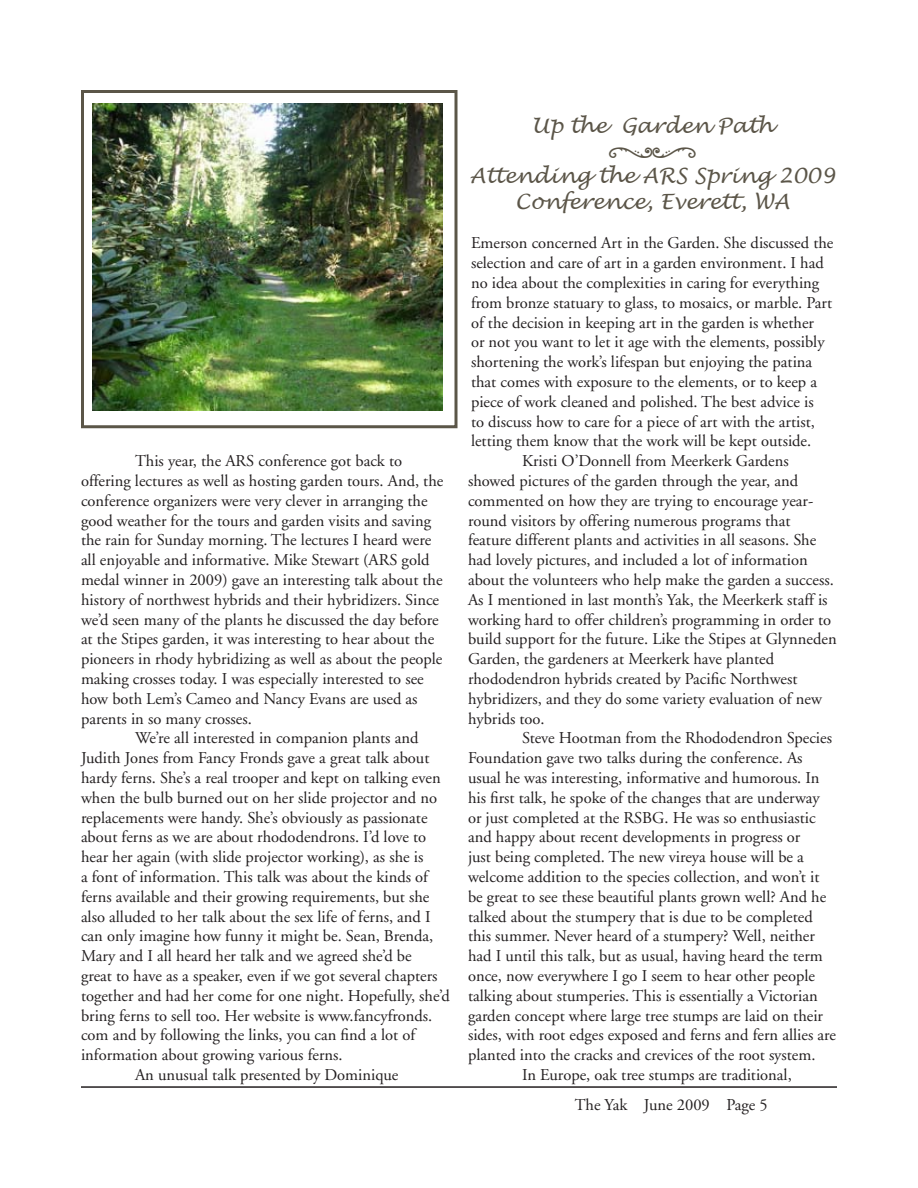
<style>
.page{position:relative;width:918px;height:1188px;background:#fff}
.page>*{position:absolute;margin:0;border:0;box-sizing:border-box;transform-origin:0 0}
.t1{font:italic 21px/25.2px "Lucida Handwriting";color:#5b5548;text-align:center}
.t2{font:21px "Cartouche";color:#5b5548}
.t3{font:16.5px "Adobe Garamond";color:#231f20}
</style>
<div class="page">
<hr style="left:81px;top:1086px;width:756px;height:2px;background:#231f20">
<div style="left:81px;top:90px;width:377px;height:338px;border:3px solid #5b5648"></div>
<img style="left:92px;top:103px;width:350px;height:307px">
<p class="t3" style="left:135px;top:452px;width:269px">This year, the ARS conference got back to</p>
<p class="t3" style="left:81px;top:472px;width:364px">offering lectures as well as hosting garden tours. And, the</p>
<p class="t3" style="left:81px;top:492px;width:348px">conference organizers were very clever in arranging the</p>
<p class="t3" style="left:81px;top:512px;width:352px">good weather for the tours and garden visits and saving</p>
<p class="t3" style="left:81px;top:531px;width:352px">the rain for Sunday morning. The lectures I heard were</p>
<p class="t3" style="left:81px;top:551px;width:350px">all enjoyable and informative. Mike Stewart (ARS gold</p>
<p class="t3" style="left:81px;top:571px;width:363px">medal winner in 2009) gave an interesting talk about the</p>
<p class="t3" style="left:81px;top:591px;width:360px">history of northwest hybrids and their hybridizers. Since</p>
<p class="t3" style="left:81px;top:611px;width:359px">we’d seen many of the plants he discussed the day before</p>
<p class="t3" style="left:81px;top:630px;width:355px">at the Stipes garden, it was interesting to hear about the</p>
<p class="t3" style="left:81px;top:650px;width:363px">pioneers in rhody hybridizing as well as about the people</p>
<p class="t3" style="left:81px;top:670px;width:344px">making crosses today. I was especially interested to see</p>
<p class="t3" style="left:81px;top:690px;width:338px">how both Lem’s Cameo and Nancy Evans are used as</p>
<p class="t3" style="left:81px;top:710px;width:172px">parents in so many crosses.</p>
<p class="t3" style="left:135px;top:729px;width:285px">We’re all interested in companion plants and</p>
<p class="t3" style="left:81px;top:749px;width:350px">Judith Jones from Fancy Fronds gave a great talk about</p>
<p class="t3" style="left:81px;top:769px;width:361px">hardy ferns. She’s a real trooper and kept on talking even</p>
<p class="t3" style="left:81px;top:789px;width:358px">when the bulb burned out on her slide projector and no</p>
<p class="t3" style="left:81px;top:809px;width:348px">replacements were handy. She’s obviously as passionate</p>
<p class="t3" style="left:81px;top:828px;width:347px">about ferns as we are about rhododendrons. I’d love to</p>
<p class="t3" style="left:81px;top:848px;width:344px">hear her again (with slide projector working), as she is</p>
<p class="t3" style="left:81px;top:868px;width:348px">a font of information. This talk was about the kinds of</p>
<p class="t3" style="left:81px;top:888px;width:350px">ferns available and their growing requirements, but she</p>
<p class="t3" style="left:81px;top:908px;width:351px">also alluded to her talk about the sex life of ferns, and I</p>
<p class="t3" style="left:81px;top:927px;width:354px">can only imagine how funny it might be. Sean, Brenda,</p>
<p class="t3" style="left:81px;top:947px;width:332px">Mary and I all heard her talk and we agreed she’d be</p>
<p class="t3" style="left:81px;top:967px;width:358px">great to have as a speaker, even if we got several chapters</p>
<p class="t3" style="left:81px;top:987px;width:370px">together and had her come for one night. Hopefully, she’d</p>
<p class="t3" style="left:81px;top:1007px;width:353px">bring ferns to sell too. Her website is www.fancyfronds.</p>
<p class="t3" style="left:81px;top:1026px;width:336px">com and by following the links, you can find a lot of</p>
<p class="t3" style="left:81px;top:1046px;width:263px">information about growing various ferns.</p>
<p class="t3" style="left:135px;top:1066px;width:265px">An unusual talk presented by Dominique</p>
<p class="t1" style="left:532px;top:114px;width:243px">Up the Garden Path</p>
<p class="t2" style="left:609px;top:139px;width:88px">kK</p>
<p class="t1" style="left:470px;top:164px;width:367px">Attending the ARS Spring 2009<br>Conference, Everett, WA</p>
<p class="t3" style="left:471px;top:234px;width:364px">Emerson concerned Art in the Garden. She discussed the</p>
<p class="t3" style="left:471px;top:254px;width:354px">selection and care of art in a garden environment. I had</p>
<p class="t3" style="left:471px;top:274px;width:350px">no idea about the complexities in caring for everything</p>
<p class="t3" style="left:471px;top:294px;width:363px">from bronze statuary to glass, to mosaics, or marble. Part</p>
<p class="t3" style="left:471px;top:314px;width:345px">of the decision in keeping art in the garden is whether</p>
<p class="t3" style="left:471px;top:333px;width:355px">or not you want to let it age with the elements, possibly</p>
<p class="t3" style="left:471px;top:353px;width:343px">shortening the work’s lifespan but enjoying the patina</p>
<p class="t3" style="left:471px;top:373px;width:348px">that comes with exposure to the elements, or to keep a</p>
<p class="t3" style="left:471px;top:393px;width:344px">piece of work cleaned and polished. The best advice is</p>
<p class="t3" style="left:471px;top:413px;width:345px">to discuss how to care for a piece of art with the artist,</p>
<p class="t3" style="left:471px;top:432px;width:342px">letting them know that the work will be kept outside.</p>
<p class="t3" style="left:522px;top:452px;width:268px">Kristi O’Donnell from Meerkerk Gardens</p>
<p class="t3" style="left:468px;top:472px;width:332px">showed pictures of the garden through the year, and</p>
<p class="t3" style="left:468px;top:492px;width:347px">commented on how they are trying to encourage year-</p>
<p class="t3" style="left:468px;top:512px;width:324px">round visitors by offering numerous programs that</p>
<p class="t3" style="left:468px;top:531px;width:350px">feature different plants and activities in all seasons. She</p>
<p class="t3" style="left:468px;top:551px;width:341px">had lovely pictures, and included a lot of information</p>
<p class="t3" style="left:468px;top:571px;width:367px">about the volunteers who help make the garden a success.</p>
<p class="t3" style="left:468px;top:591px;width:361px">As I mentioned in last month’s Yak, the Meerkerk staff is</p>
<p class="t3" style="left:468px;top:611px;width:365px">working hard to offer children’s programming in order to</p>
<p class="t3" style="left:468px;top:630px;width:370px">build support for the future. Like the Stipes at Glynneden</p>
<p class="t3" style="left:468px;top:650px;width:308px">Garden, the gardeners at Meerkerk have planted</p>
<p class="t3" style="left:468px;top:670px;width:331px">rhododendron hybrids created by Pacific Northwest</p>
<p class="t3" style="left:468px;top:690px;width:355px">hybridizers, and they do some variety evaluation of new</p>
<p class="t3" style="left:468px;top:710px;width:78px">hybrids too.</p>
<p class="t3" style="left:522px;top:729px;width:312px">Steve Hootman from the Rhododendron Species</p>
<p class="t3" style="left:468px;top:749px;width:336px">Foundation gave two talks during the conference. As</p>
<p class="t3" style="left:468px;top:769px;width:353px">usual he was interesting, informative and humorous. In</p>
<p class="t3" style="left:468px;top:789px;width:353px">his first talk, he spoke of the changes that are underway</p>
<p class="t3" style="left:468px;top:809px;width:349px">or just completed at the RSBG. He was so enthusiastic</p>
<p class="t3" style="left:468px;top:828px;width:334px">and happy about recent developments in progress or</p>
<p class="t3" style="left:468px;top:848px;width:337px">just being completed. The new vireya house will be a</p>
<p class="t3" style="left:468px;top:868px;width:353px">welcome addition to the species collection, and won’t it</p>
<p class="t3" style="left:468px;top:888px;width:360px">be great to see these beautiful plants grown well? And he</p>
<p class="t3" style="left:468px;top:908px;width:346px">talked about the stumpery that is due to be completed</p>
<p class="t3" style="left:468px;top:927px;width:348px">this summer. Never heard of a stumpery? Well, neither</p>
<p class="t3" style="left:468px;top:947px;width:356px">had I until this talk, but as usual, having heard the term</p>
<p class="t3" style="left:468px;top:967px;width:349px">once, now everywhere I go I seem to hear other people</p>
<p class="t3" style="left:468px;top:987px;width:351px">talking about stumperies. This is essentially a Victorian</p>
<p class="t3" style="left:468px;top:1007px;width:357px">garden concept where large tree stumps are laid on their</p>
<p class="t3" style="left:468px;top:1026px;width:369px">sides, with root edges exposed and ferns and fern allies are</p>
<p class="t3" style="left:468px;top:1046px;width:349px">planted into the cracks and crevices of the root system.</p>
<p class="t3" style="left:522px;top:1066px;width:271px">In Europe, oak tree stumps are traditional,</p>
<p class="t3" style="left:575px;top:1096px;width:194px">The Yak June 2009 Page 5</p>
</div>
